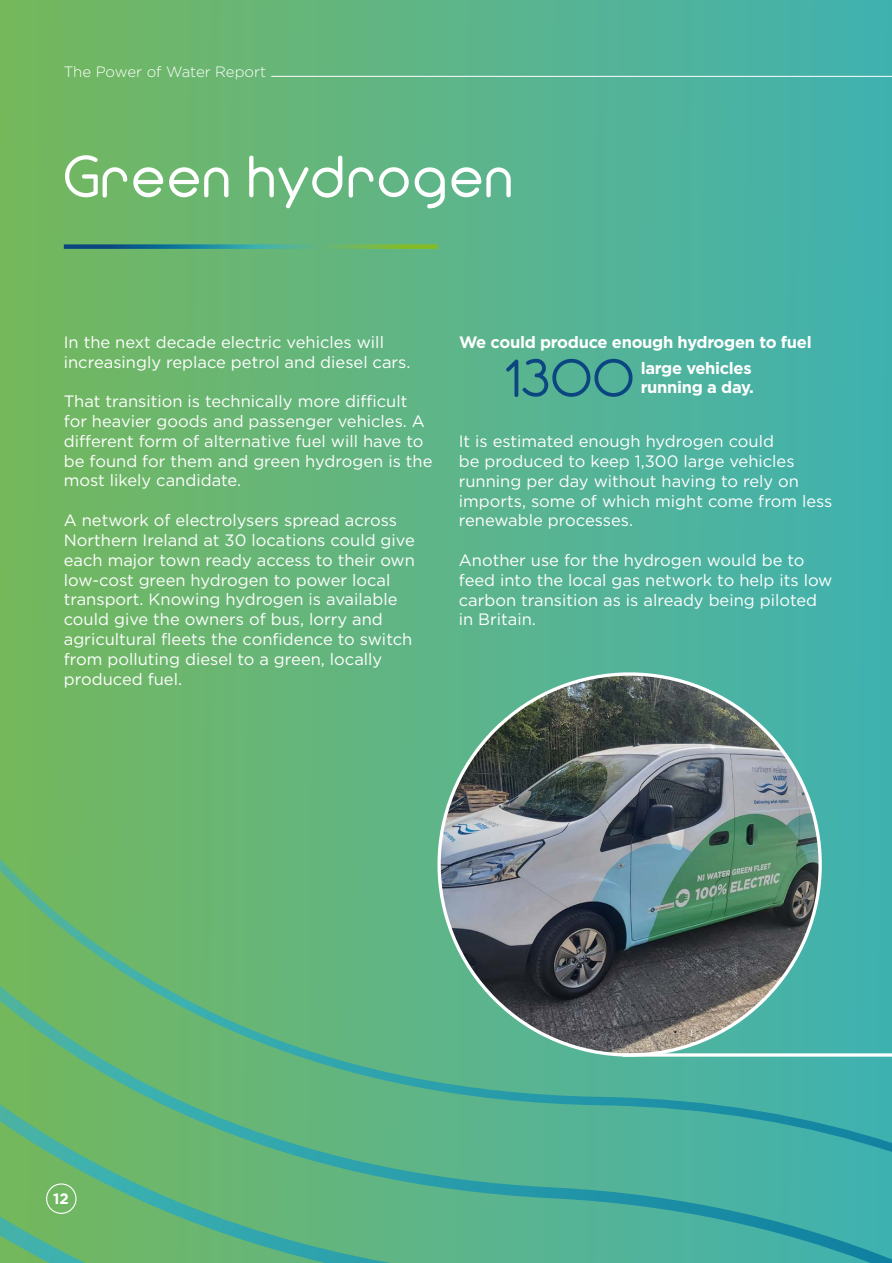
<style>
.page{position:relative;width:892px;height:1263px;background:#fff}
.page>*{position:absolute;margin:0;border:0;box-sizing:border-box;transform-origin:0 0}
.t1{font:700 60px "Modulus";color:#fff}
.t2{font:700 54.6px "Modulus";color:#0b4681}
.t3{font:16.5px/19.8px "Gotham";color:#fff}
.t4{font:700 16.5px/25.7px "Gotham";letter-spacing:-.02em;color:#fff}
.t5{font:300 15px "Gotham";letter-spacing:-.005em;color:#fff}
.t6{font:700 15px "Gotham";color:#fff}
</style>
<div class="page">
<div style="left:0;top:0;width:892px;height:1263px;background:linear-gradient(to right,#77b85d,#42b1b2)"></div>
<svg style="left:0;top:858px;width:892px;height:127px;background:#64b579"></svg>
<svg style="left:0;top:985px;width:892px;height:278px;background:#58b289"></svg>
<svg style="left:64px;top:244px;width:373px;height:5px;background:#42957c"></svg>
<hr style="left:271px;top:76px;width:621px;height:1px;background:#fff">
<img style="left:416px;top:651px;width:423px;height:427px">
<svg style="left:622px;top:1053px;width:270px;height:4px"></svg>
<div style="left:46px;top:1183px;width:31px;height:31px;border:1px solid #fff;border-radius:50%"></div>
<p class="t5" style="left:64px;top:64px;width:204px">The Power of Water Report</p>
<h1 class="t1" style="left:64px;top:147px;width:452px">Green hydrogen</h1>
<p class="t3" style="left:64px;top:332px;width:348px">In the next decade electric vehicles will increasingly replace petrol and diesel cars.</p>
<p class="t3" style="left:64px;top:391px;width:370px">That transition is technically more difficult for heavier goods and passenger vehicles. A different form of alternative fuel will have to be found for them and green hydrogen is the most likely candidate.</p>
<p class="t3" style="left:64px;top:510px;width:353px">A network of electrolysers spread across Northern Ireland at 30 locations could give each major town ready access to their own low-cost green hydrogen to power local transport. Knowing hydrogen is available could give the owners of bus, lorry and agricultural fleets the confidence to switch from polluting diesel to a green, locally produced fuel.</p>
<p class="t4" style="left:640px;top:329px;width:172px;text-indent:-182px">We could produce enough hydrogen to fuel large vehicles</p>
<h2 class="t2" style="left:505px;top:351px;width:132px">1300</h2>
<p class="t4" style="left:640px;top:374px;width:115px">running a day.</p>
<p class="t3" style="left:459px;top:431px;width:375px">It is estimated enough hydrogen could<br>be produced to keep 1,300 large vehicles running per day without having to rely on imports, some of which might come from less renewable processes.</p>
<p class="t3" style="left:459px;top:550px;width:375px">Another use for the hydrogen would be to feed into the local gas network to help its low carbon transition as is already being piloted in Britain.</p>
<p class="t6" style="left:53px;top:1190px;width:17px">12</p>
</div>
